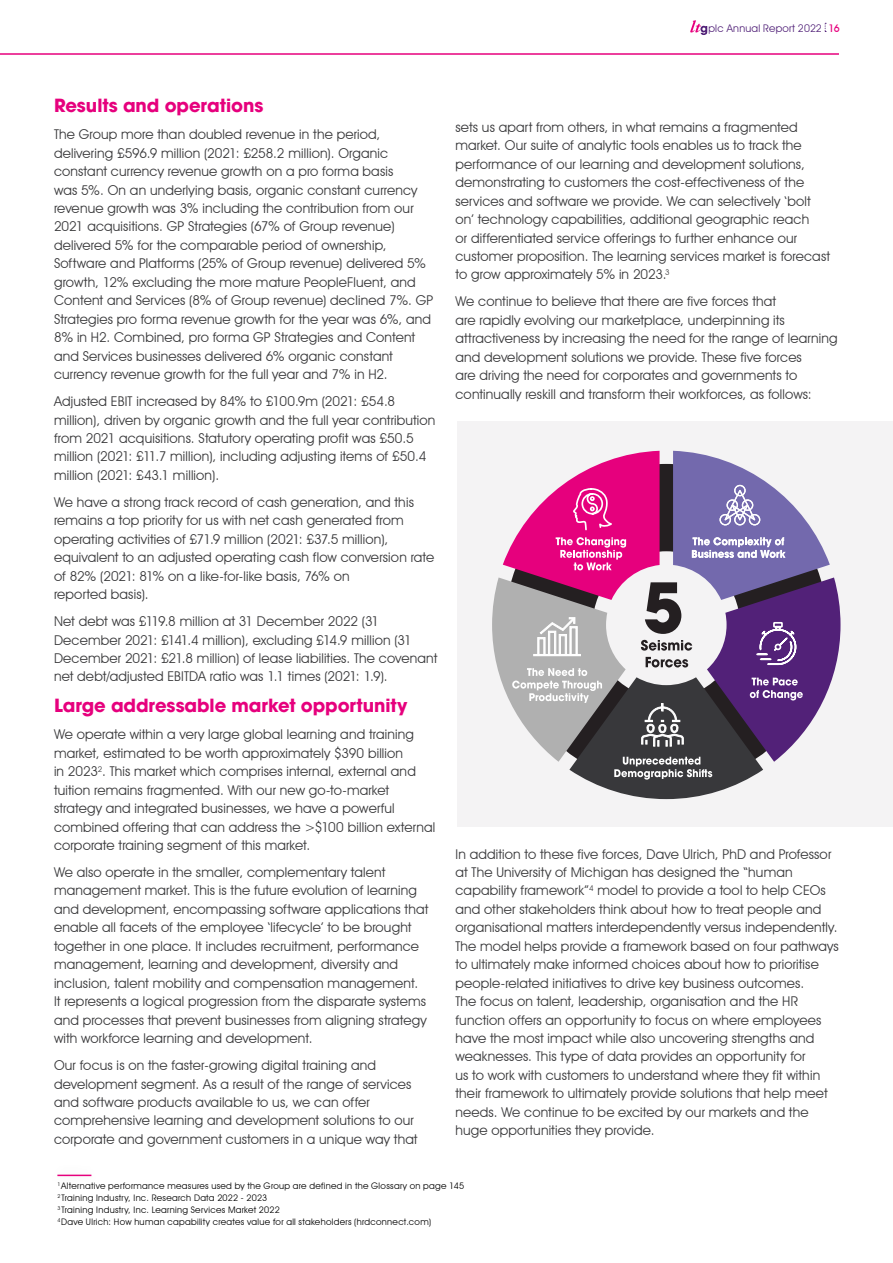
<style>
.page{position:relative;width:893px;height:1263px;background:#fff}
.page>*{position:absolute;margin:0;border:0;box-sizing:border-box;transform-origin:0 0}
.t1{font:700 18px "Avant Garde LT";letter-spacing:-.005em;color:#e6007d}
.t2{font:13.5px/18.5px "Avant Garde IT Cby BT";letter-spacing:.01em;color:#38383a}
.t3{font:10.5px "Avant Garde IT Cby BT";letter-spacing:.02em;color:#512178}
.t4{font:9px/12px "Avant Garde IT Cby BT";letter-spacing:.035em;color:#000}
.s1{font-weight:500;color:#e6007d}
</style>
<div class="page">
<hr style="left:0;top:53px;width:839px;height:2px;background:#e6007d">
<svg style="left:690px;top:20px;width:17px;height:15px"></svg>
<div style="left:457px;top:422px;width:436px;height:405px;background:#f4f3f4"></div>
<svg style="left:492px;top:451px;width:348px;height:348px"></svg>
<hr style="left:57px;top:1174px;width:34px;height:2px;background:#e6007d">
<p class="t3" style="left:708px;top:22px;width:133px">plc Annual Report 2022 <span class="s1">16</span></p>
<h1 class="t1" style="left:54px;top:94px;width:211px">Results and operations</h1>
<p class="t2" style="left:54px;top:125px;width:381px">The Group more than doubled revenue in the period, delivering £596.9 million (2021: £258.2 million). Organic constant currency revenue growth on a pro forma basis<br>was 5%. On an underlying basis, organic constant currency revenue growth was 3% including the contribution from our 2021 acquisitions. GP Strategies (67% of Group revenue) delivered 5% for the comparable period of ownership, Software and Platforms (25% of Group revenue) delivered 5% growth, 12% excluding the more mature PeopleFluent, and Content and Services (8% of Group revenue) declined 7%. GP Strategies pro forma revenue growth for the year was 6%, and 8% in H2. Combined, pro forma GP Strategies and Content and Services businesses delivered 6% organic constant currency revenue growth for the full year and 7% in H2.</p>
<p class="t2" style="left:54px;top:392px;width:383px">Adjusted EBIT increased by 84% to £100.9m (2021: £54.8 million), driven by organic growth and the full year contribution from 2021 acquisitions. Statutory operating profit was £50.5 million (2021: £11.7 million), including adjusting items of £50.4 million (2021: £43.1 million).</p>
<p class="t2" style="left:54px;top:493px;width:382px">We have a strong track record of cash generation, and this remains a top priority for us with net cash generated from operating activities of £71.9 million (2021: £37.5 million), equivalent to an adjusted operating cash flow conversion rate of 82% (2021: 81% on a like-for-like basis, 76% on<br>reported basis).</p>
<p class="t2" style="left:54px;top:612px;width:385px">Net debt was £119.8 million at 31 December 2022 (31<br>December 2021: £141.4 million), excluding £14.9 million (31<br>December 2021: £21.8 million) of lease liabilities. The covenant net debt/adjusted EBITDA ratio was 1.1 times (2021: 1.9).</p>
<h1 class="t1" style="left:54px;top:694px;width:355px">Large addressable market opportunity</h1>
<p class="t2" style="left:54px;top:725px;width:383px">We operate within a very large global learning and training market, estimated to be worth approximately $390 billion<br>in 2023<sup>2</sup>. This market which comprises internal, external and tuition remains fragmented. With our new go-to-market strategy and integrated businesses, we have a powerful combined offering that can address the &gt;$100 billion external corporate training segment of this market.</p>
<p class="t2" style="left:54px;top:863px;width:376px">We also operate in the smaller, complementary talent management market. This is the future evolution of learning and development, encompassing software applications that enable all facets of the employee ‘lifecycle’ to be brought together in one place. It includes recruitment, performance management, learning and development, diversity and inclusion, talent mobility and compensation management.<br>It represents a logical progression from the disparate systems and processes that prevent businesses from aligning strategy with workforce learning and development.</p>
<p class="t2" style="left:54px;top:1056px;width:365px">Our focus is on the faster-growing digital training and development segment. As a result of the range of services and software products available to us, we can offer comprehensive learning and development solutions to our corporate and government customers in a unique way that</p>
<p class="t4" style="left:57px;top:1180px;width:408px"><sup>1</sup>Alternative performance measures used by the Group are defined in the Glossary on page 145<br><sup>2</sup> Training Industry, Inc. Research Data 2022 - 2023<br><sup>3</sup> Training Industry, Inc. Learning Services Market 2022<br><sup>4</sup>Dave Ulrich: How human capability creates value for all stakeholders (hrdconnect.com)</p>
<p class="t2" style="left:455px;top:118px;width:376px">sets us apart from others, in what remains a fragmented market. Our suite of analytic tools enables us to track the performance of our learning and development solutions, demonstrating to customers the cost-effectiveness of the services and software we provide. We can selectively ‘bolt on’ technology capabilities, additional geographic reach<br>or differentiated service offerings to further enhance our customer proposition. The learning services market is forecast to grow approximately 5% in 2023.<sup>3</sup></p>
<p class="t2" style="left:455px;top:292px;width:384px">We continue to believe that there are five forces that<br>are rapidly evolving our marketplace, underpinning its attractiveness by increasing the need for the range of learning and development solutions we provide. These five forces<br>are driving the need for corporates and governments to continually reskill and transform their workforces, as follows:</p>
<p class="t2" style="left:455px;top:844px;width:385px">In addition to these five forces, Dave Ulrich, PhD and Professor at The University of Michigan has designed the “human capability framework”<sup>4</sup> model to provide a tool to help CEOs and other stakeholders think about how to treat people and organisational matters interdependently versus independently.<br>The model helps provide a framework based on four pathways to ultimately make informed choices about how to prioritise people-related initiatives to drive key business outcomes.<br>The focus on talent, leadership, organisation and the HR function offers an opportunity to focus on where employees have the most impact while also uncovering strengths and weaknesses. This type of data provides an opportunity for<br>us to work with customers to understand where they fit within their framework to ultimately provide solutions that help meet needs. We continue to be excited by our markets and the huge opportunities they provide.</p>
</div>
